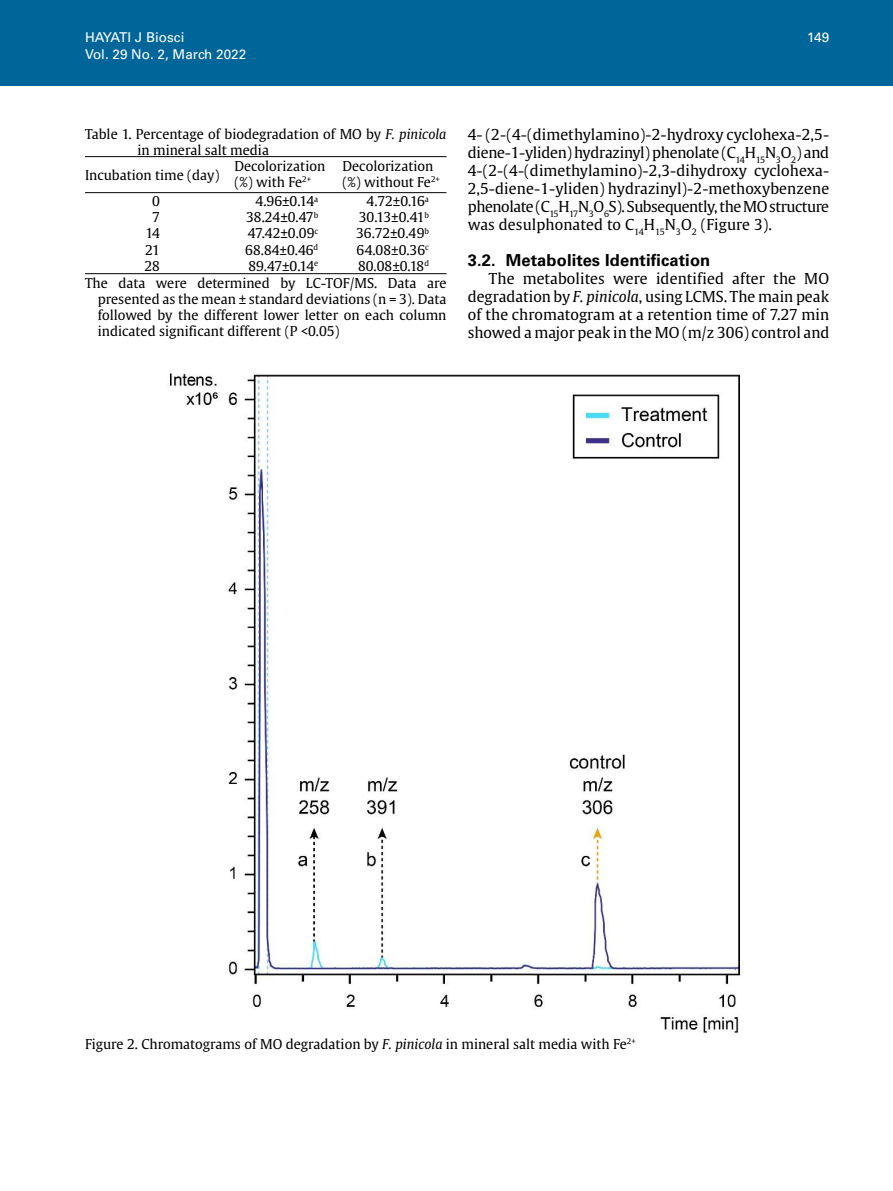
<style>
.page{position:relative;width:893px;height:1191px;background:#fff}
.page>*{position:absolute;margin:0;border:0;box-sizing:border-box;transform-origin:0 0}
.t1{font:700 16.5px "Univers LT Std";letter-spacing:.01em;color:#000}
.t2{font:15px/18px "Gulliver";color:#000;text-align:justify}
.t3{font:13.5px/16.2px "Gulliver";color:#000}
.t4{font:13.5px "Univers LT Std";color:#fff}
.s1{font-style:italic}
</style>
<div class="page">
<div style="left:0;top:0;width:893px;height:85px;background:#069"></div>
<hr style="left:85px;top:156px;width:361px;height:1px;background:#000">
<hr style="left:85px;top:192px;width:361px;height:1px;background:#000">
<hr style="left:85px;top:273px;width:361px;height:1px;background:#000">
<img style="left:169px;top:373px;width:572px;height:660px">
<p class="t4" style="left:85px;top:30px;width:101px">HAYATI J Biosci</p>
<p class="t4" style="left:807px;top:30px;width:24px">149</p>
<p class="t4" style="left:85px;top:46px;width:163px">Vol. 29 No. 2, March 2022</p>
<p class="t3" style="left:138px;top:126px;width:310px;text-indent:-53px">Table 1. Percentage of biodegradation of MO by <span class="s1">F. pinicola </span>in mineral salt media</p>
<p class="t3" style="left:85px;top:163px;width:136px;line-height:25.7px;text-align:center">Incubation time (day)<br>0</p>
<p class="t3" style="left:144px;top:209px;width:17px;text-align:center">7<br>14<br>21<br>28</p>
<p class="t3" style="left:234px;top:158px;width:92px">Decolorization (%) with Fe<sup>2+</sup></p>
<p class="t3" style="left:245px;top:193px;width:75px;text-align:justify;text-indent:11px">4.96±0.14<sup>a </sup>38.24±0.47<sup>b </sup>47.42±0.09<sup>c </sup>68.84±0.46<sup>d </sup>89.47±0.14<sup>e</sup></p>
<p class="t3" style="left:342px;top:158px;width:99px">Decolorization (%) without Fe<sup>2+</sup></p>
<p class="t3" style="left:356px;top:193px;width:74px;text-align:justify;text-indent:11px">4.72±0.16<sup>a </sup>30.13±0.41<sup>b </sup>36.72±0.49<sup>b </sup>64.08±0.36<sup>c </sup>80.08±0.18<sup>d</sup></p>
<p class="t3" style="left:98px;top:275px;width:350px;text-align:justify;text-indent:-13px">The data were determined by LC-TOF/MS. Data are presented as the mean ± standard deviations (n = 3). Data followed by the different lower letter on each column indicated significant different (P &lt;0.05)</p>
<p class="t2" style="left:468px;top:126px;width:363px">4- (2-(4-(dimethylamino)-2-hydroxy cyclohexa-2,5- diene-1-yliden) hydrazinyl) phenolate (C<sub>14</sub>H<sub>15</sub>N<sub>3</sub>O<sub>2</sub>) and 4-(2-(4-(dimethylamino)-2,3-dihydroxy cyclohexa-2,5-diene-1-yliden) hydrazinyl)-2-methoxybenzene phenolate (C<sub>15</sub>H<sub>17</sub>N<sub>3</sub>O<sub>6</sub>S). Subsequently, the MO structure was desulphonated to C<sub>14</sub>H<sub>15</sub>N<sub>3</sub>O<sub>2</sub> (Figure 3).</p>
<p class="t1" style="left:468px;top:251px;width:244px">3.2. Metabolites Identification</p>
<p class="t2" style="left:468px;top:270px;width:363px;text-indent:21px">The metabolites were identified after the MO degradation by <span class="s1">F. pinicola</span>, using LCMS. The main peak of the chromatogram at a retention time of 7.27 min showed a major peak in the MO (m/z 306) control and</p>
<p class="t3" style="left:85px;top:1035px;width:552px">Figure 2. Chromatograms of MO degradation by <span class="s1">F. pinicola</span> in mineral salt media with Fe<sup>2+</sup></p>
</div>
